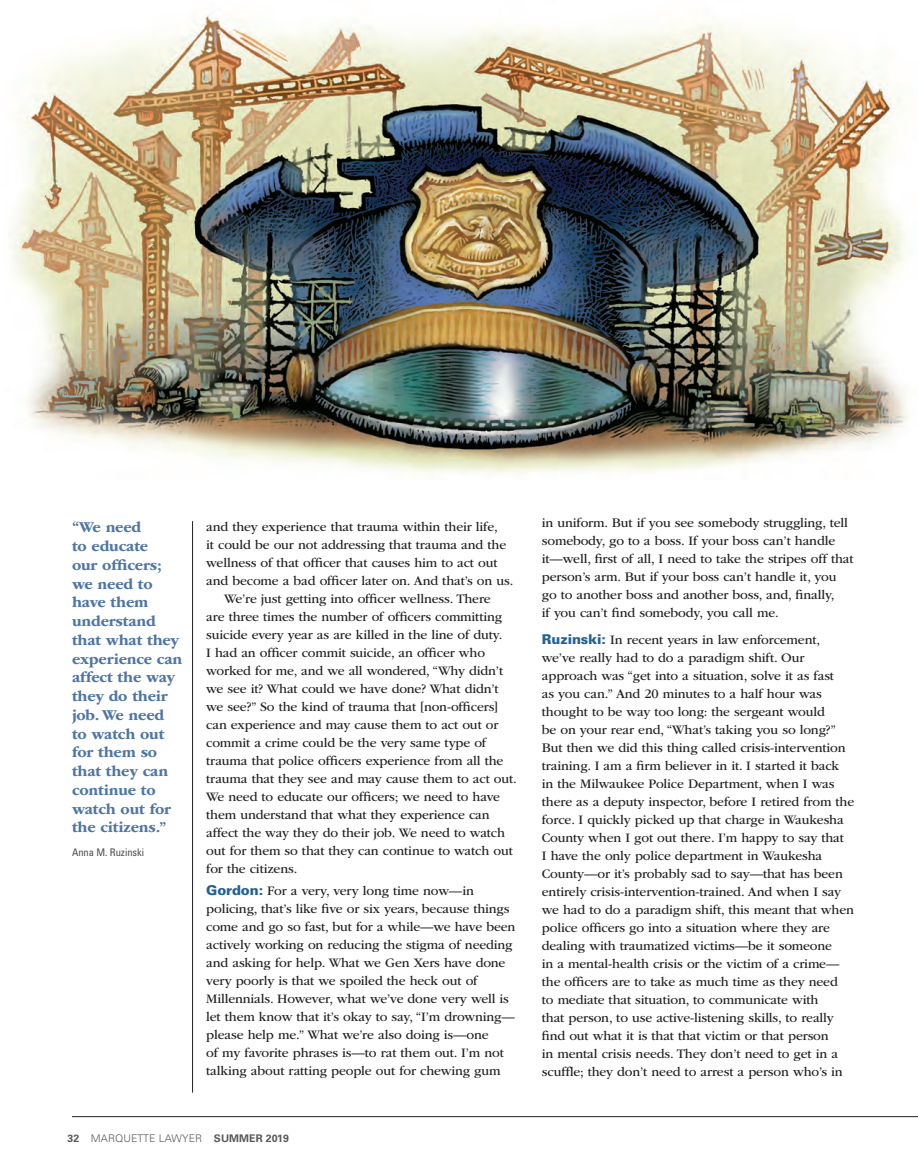
<style>
.page{position:relative;width:918px;height:1175px;background:#fff}
.page>*{position:absolute;margin:0;border:0;box-sizing:border-box;transform-origin:0 0}
.Quote_serif_10_5{font:700 15.75px/18.8px "ITC Garamond Std";letter-spacing:-.01em;color:#4f75a5}
.Text_Garamond_Book_n{font:13.5px/18px "ITC Garamond Std";letter-spacing:-.01em;color:#231f20}
.Text_Garamond_Book{font:13.5px/18px "ITC Garamond Std";letter-spacing:-.01em;color:#231f20}
.t1{font:300 10.5px "Univers LT Std";letter-spacing:.01em;color:#57585a}
.quote_attribution{font:condensed 10.5px "Univers LT Std";color:#4b4c4d}
.s1{font-family:"Univers LT Std";font-weight:900;color:#226195}
.s2{font-weight:700}
</style>
<div class="page">
<hr style="left:72px;top:1116px;width:846px;height:1px;background:#231f20">
<img style="left:12px;top:14px;width:896px;height:460px">
<hr style="left:192px;top:521px;width:1px;height:571px;background:#231f20">
<p class="Quote_serif_10_5" style="left:72px;top:518px;width:112px">“We need<br>to educate<br>our officers; we need to have them understand that what they experience can affect the way they do their job. We need to watch out for them so that they can continue to watch out for the citizens.”</p>
<p class="quote_attribution" style="left:72px;top:845px;width:74px">Anna M. Ruzinski</p>
<p class="Text_Garamond_Book_n" style="left:206px;top:517px;width:309px">and they experience that trauma within their life,<br>it could be our not addressing that trauma and the wellness of that officer that causes him to act out and become a bad officer later on. And that’s on us.</p>
<p class="Text_Garamond_Book" style="left:206px;top:589px;width:312px;text-indent:18px">We’re just getting into officer wellness. There<br>are three times the number of officers committing suicide every year as are killed in the line of duty.<br>I had an officer commit suicide, an officer who worked for me, and we all wondered, “Why didn’t we see it? What could we have done? What didn’t we see?” So the kind of trauma that [non-officers] can experience and may cause them to act out or commit a crime could be the very same type of trauma that police officers experience from all the trauma that they see and may cause them to act out.<br>We need to educate our officers; we need to have them understand that what they experience can affect the way they do their job. We need to watch out for them so that they can continue to watch out for the citizens.</p>
<p class="Text_Garamond_Book_n" style="left:206px;top:882px;width:311px"><span class="s1">Gordon:</span> For a very, very long time now—in policing, that’s like five or six years, because things come and go so fast, but for a while—we have been actively working on reducing the stigma of needing and asking for help. What we Gen Xers have done very poorly is that we spoiled the heck out of Millennials. However, what we’ve done very well is let them know that it’s okay to say, “I’m drowning— please help me.” What we’re also doing is—one<br>of my favorite phrases is—to rat them out. I’m not talking about ratting people out for chewing gum</p>
<p class="t1" style="left:67px;top:1132px;width:223px"><span class="s2">32</span> MARQUETTE LAWYER <span class="s2">SUMMER 2019</span></p>
<p class="Text_Garamond_Book_n" style="left:542px;top:514px;width:313px">in uniform. But if you see somebody struggling, tell somebody, go to a boss. If your boss can’t handle it—well, first of all, I need to take the stripes off that person’s arm. But if your boss can’t handle it, you go to another boss and another boss, and, finally,<br>if you can’t find somebody, you call me.</p>
<p class="Text_Garamond_Book_n" style="left:542px;top:631px;width:314px"><span class="s1">Ruzinski:</span> In recent years in law enforcement, we’ve really had to do a paradigm shift. Our approach was “get into a situation, solve it as fast<br>as you can.” And 20 minutes to a half hour was thought to be way too long: the sergeant would<br>be on your rear end, “What’s taking you so long?” But then we did this thing called crisis-intervention training. I am a firm believer in it. I started it back<br>in the Milwaukee Police Department, when I was there as a deputy inspector, before I retired from the force. I quickly picked up that charge in Waukesha County when I got out there. I’m happy to say that<br>I have the only police department in Waukesha County—or it’s probably sad to say—that has been entirely crisis-intervention-trained. And when I say we had to do a paradigm shift, this meant that when police officers go into a situation where they are dealing with traumatized victims—be it someone<br>in a mental-health crisis or the victim of a crime— the officers are to take as much time as they need<br>to mediate that situation, to communicate with<br>that person, to use active-listening skills, to really find out what it is that that victim or that person<br>in mental crisis needs. They don’t need to get in a scuffle; they don’t need to arrest a person who’s in</p>
</div>
